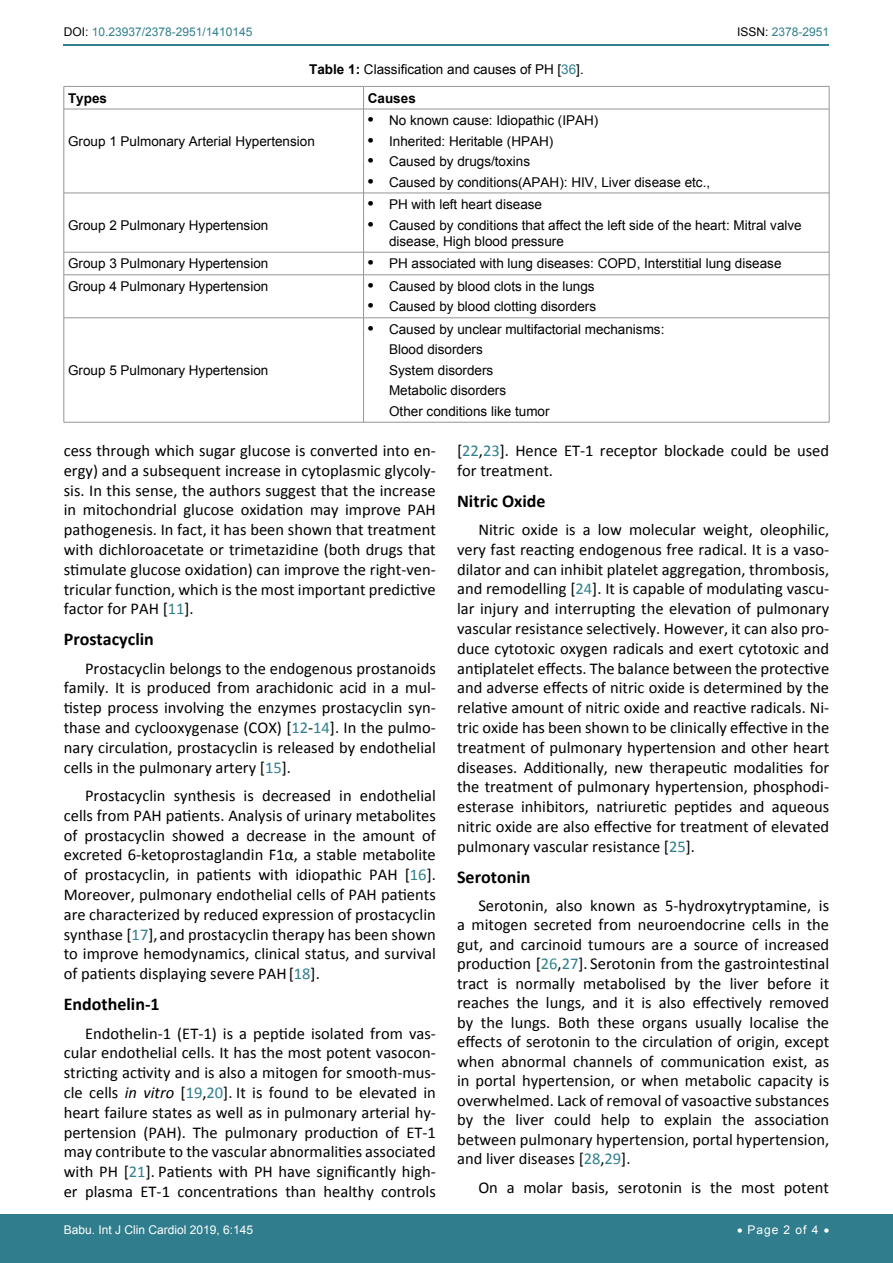
<style>
.page{position:relative;width:893px;height:1263px;background:#fff}
.page>*{position:absolute;margin:0;border:0;box-sizing:border-box;transform-origin:0 0}
.t1{font:700 18px "Calibri";color:#000}
.t2{font:16.5px/19.8px "Calibri";color:#000;text-align:justify}
.t3{font:13.5px/20.4px "Arial";color:#000}
.t4{font:700 13.5px "Arial";color:#000}
.t5{font:12px "Arial";color:#30808d}
.t6{font:12px "Arial";color:#fff}
.s1{color:#000}
.s2{font-weight:700}
.s3{color:#30808d}
.s4{font-weight:700;font-size:16.5px}
.s5{font-style:italic}
</style>
<div class="page">
<hr style="left:64px;top:44px;width:765px;height:2px;background:#30808d">
<div style="left:0;top:1215px;width:893px;height:48px;background:#307d8d"></div>
<hr style="left:64px;top:86px;width:300px;height:1px;background:#939598">
<svg style="left:64px;top:87px;width:1px;height:22px"></svg>
<hr style="left:364px;top:86px;width:465px;height:1px;background:#939598">
<svg style="left:363px;top:86px;width:1px;height:23px"></svg>
<svg style="left:829px;top:86px;width:1px;height:23px"></svg>
<hr style="left:64px;top:109px;width:300px;height:1px;background:#939598">
<hr style="left:64px;top:109px;width:1px;height:84px;background:#939598">
<hr style="left:364px;top:109px;width:465px;height:1px;background:#939598">
<hr style="left:363px;top:109px;width:1px;height:84px;background:#939598">
<hr style="left:829px;top:109px;width:1px;height:84px;background:#939598">
<hr style="left:64px;top:193px;width:300px;height:1px;background:#939598">
<hr style="left:64px;top:193px;width:1px;height:59px;background:#939598">
<hr style="left:364px;top:193px;width:465px;height:1px;background:#939598">
<hr style="left:363px;top:193px;width:1px;height:59px;background:#939598">
<hr style="left:829px;top:193px;width:1px;height:59px;background:#939598">
<hr style="left:64px;top:252px;width:300px;height:1px;background:#939598">
<svg style="left:64px;top:252px;width:1px;height:22px"></svg>
<hr style="left:364px;top:252px;width:465px;height:1px;background:#939598">
<svg style="left:363px;top:253px;width:1px;height:21px"></svg>
<svg style="left:829px;top:252px;width:1px;height:23px"></svg>
<hr style="left:64px;top:274px;width:300px;height:1px;background:#939598">
<hr style="left:64px;top:275px;width:1px;height:43px;background:#939598">
<hr style="left:364px;top:274px;width:465px;height:1px;background:#939598">
<hr style="left:363px;top:275px;width:1px;height:43px;background:#939598">
<hr style="left:829px;top:275px;width:1px;height:43px;background:#939598">
<hr style="left:64px;top:318px;width:300px;height:1px;background:#939598">
<hr style="left:64px;top:318px;width:1px;height:104px;background:#939598">
<hr style="left:364px;top:318px;width:465px;height:1px;background:#939598">
<hr style="left:363px;top:318px;width:1px;height:104px;background:#939598">
<hr style="left:829px;top:318px;width:1px;height:104px;background:#939598">
<hr style="left:64px;top:422px;width:300px;height:1px;background:#939598">
<hr style="left:364px;top:422px;width:465px;height:1px;background:#939598">
<p class="t5" style="left:64px;top:24px;width:190px"><span class="s1">DOI:</span> 10.23937/2378-2951/1410145</p>
<p class="t5" style="left:737px;top:24px;width:94px"><span class="s1">ISSN:</span> 2378-2951</p>
<p class="t3" style="left:309px;top:59px;width:276px"><span class="s2">Table 1:</span> Classification and causes of PH [<span class="s3">36</span>].</p>
<p class="t4" style="left:68px;top:89px;width:41px">Types</p>
<p class="t4" style="left:368px;top:89px;width:50px">Causes</p>
<p class="t3" style="left:68px;top:131px;width:248px">Group 1 Pulmonary Arterial Hypertension</p>
<p class="t3" style="left:368px;top:110px;width:232px"><span class="s4">•</span> No known cause: Idiopathic (IPAH)</p>
<p class="t3" style="left:368px;top:131px;width:187px"><span class="s4">•</span> Inherited: Heritable (HPAH)</p>
<p class="t3" style="left:368px;top:151px;width:164px"><span class="s4">•</span> Caused by drugs/toxins</p>
<p class="t3" style="left:368px;top:172px;width:344px"><span class="s4">•</span> Caused by conditions(APAH): HIV, Liver disease etc.,</p>
<p class="t3" style="left:68px;top:215px;width:202px">Group 2 Pulmonary Hypertension</p>
<p class="t3" style="left:368px;top:194px;width:176px"><span class="s4">•</span> PH with left heart disease</p>
<p class="t3" style="left:389px;top:217px;width:414px;line-height:16.2px;text-indent:-21px"><span class="s4">•</span> Caused by conditions that affect the left side of the heart: Mitral valve disease, High blood pressure</p>
<p class="t3" style="left:68px;top:254px;width:202px">Group 3 Pulmonary Hypertension</p>
<p class="t3" style="left:368px;top:254px;width:415px"><span class="s4">•</span> PH associated with lung diseases: COPD, Interstitial lung disease</p>
<p class="t3" style="left:68px;top:276px;width:202px">Group 4 Pulmonary Hypertension</p>
<p class="t3" style="left:368px;top:276px;width:228px"><span class="s4">•</span> Caused by blood clots in the lungs</p>
<p class="t3" style="left:368px;top:297px;width:230px"><span class="s4">•</span> Caused by blood clotting disorders</p>
<p class="t3" style="left:68px;top:360px;width:202px">Group 5 Pulmonary Hypertension</p>
<p class="t3" style="left:389px;top:319px;width:277px;text-indent:-21px"><span class="s4">•</span> Caused by unclear multifactorial mechanisms:<br>Blood disorders<br>System disorders<br>Metabolic disorders<br>Other conditions like tumor</p>
<p class="t2" style="left:64px;top:441px;width:374px">cess through which sugar glucose is converted into en&shy;ergy) and a subsequent increase in cytoplasmic glycoly&shy;sis. In this sense, the authors suggest that the increase in mitochondrial glucose oxidation may improve PAH pathogenesis. In fact, it has been shown that treatment with dichloroacetate or trimetazidine (both drugs that stimulate glucose oxidation) can improve the right-ven&shy;tricular function, which is the most important predictive factor for PAH [<span class="s3">11</span>].</p>
<p class="t1" style="left:64px;top:628px;width:92px">Prostacyclin</p>
<p class="t2" style="left:64px;top:658px;width:374px;text-indent:21px">Prostacyclin belongs to the endogenous prostanoids family. It is produced from arachidonic acid in a mul&shy;tistep process involving the enzymes prostacyclin syn&shy;thase and cyclooxygenase (COX) [<span class="s3">12</span>-<span class="s3">14</span>]. In the pulmo&shy;nary circulation, prostacyclin is released by endothelial cells in the pulmonary artery [<span class="s3">15</span>].</p>
<p class="t2" style="left:64px;top:786px;width:374px;text-indent:21px">Prostacyclin synthesis is decreased in endothelial cells from PAH patients. Analysis of urinary metabolites of prostacyclin showed a decrease in the amount of excreted 6-ketoprostaglandin F1α, a stable metabolite of prostacyclin, in patients with idiopathic PAH [<span class="s3">16</span>].<br>Moreover, pulmonary endothelial cells of PAH patients are characterized by reduced expression of prostacyclin synthase [<span class="s3">17</span>],and prostacyclin therapy has been shown to improve hemodynamics, clinical status, and survival of patients displaying severe PAH[<span class="s3">18</span>].</p>
<p class="t1" style="left:64px;top:993px;width:97px">Endothelin-1</p>
<p class="t2" style="left:64px;top:1023px;width:374px;text-indent:21px">Endothelin-1 (ET-1) is a peptide isolated from vas&shy;cular endothelial cells. It has the most potent vasocon&shy;stricting activity and is also a mitogen for smooth-mus&shy;cle cells <span class="s5">in vitro</span> [<span class="s3">19</span>,<span class="s3">20</span>]. It is found to be elevated in heart failure states as well as in pulmonary arterial hy&shy;pertension (PAH). The pulmonary production of ET-1 may contribute to the vascular abnormalities associated with PH [<span class="s3">21</span>]. Patients with PH have significantly high&shy;er plasma ET-1 concentrations than healthy controls</p>
<p class="t2" style="left:457px;top:441px;width:374px">[<span class="s3">22</span>,<span class="s3">23</span>]. Hence ET-1 receptor blockade could be used for treatment.</p>
<p class="t1" style="left:457px;top:489px;width:90px">Nitric Oxide</p>
<p class="t2" style="left:457px;top:520px;width:374px;text-indent:21px">Nitric oxide is a low molecular weight, oleophilic, very fast reacting endogenous free radical. It is a vaso&shy;dilator and can inhibit platelet aggregation, thrombosis, and remodelling [<span class="s3">24</span>]. It is capable of modulating vascu&shy;lar injury and interrupting the elevation of pulmonary vascular resistance selectively. However, it can also pro&shy;duce cytotoxic oxygen radicals and exert cytotoxic and antiplatelet effects. The balance between the protective and adverse effects of nitric oxide is determined by the relative amount of nitric oxide and reactive radicals. Ni&shy;tric oxide has been shown to be clinically effective in the treatment of pulmonary hypertension and other heart diseases. Additionally, new therapeutic modalities for the treatment of pulmonary hypertension, phosphodi&shy;esterase inhibitors, natriuretic peptides and aqueous nitric oxide are also effective for treatment of elevated pulmonary vascular resistance [<span class="s3">25</span>].</p>
<p class="t1" style="left:457px;top:865px;width:75px">Serotonin</p>
<p class="t2" style="left:457px;top:896px;width:374px;text-indent:21px">Serotonin, also known as 5-hydroxytryptamine, is a mitogen secreted from neuroendocrine cells in the gut, and carcinoid tumours are a source of increased production [<span class="s3">26</span>,<span class="s3">27</span>]. Serotonin from the gastrointestinal tract is normally metabolised by the liver before it reaches the lungs, and it is also effectively removed by the lungs. Both these organs usually localise the effects of serotonin to the circulation of origin, except when abnormal channels of communication exist, as in portal hypertension, or when metabolic capacity is overwhelmed. Lack of removal of vasoactive substances by the liver could help to explain the association between pulmonary hypertension, portal hypertension, and liver diseases [<span class="s3">28</span>,<span class="s3">29</span>].</p>
<p class="t2" style="left:478px;top:1177px;width:352px">On a molar basis, serotonin is the most potent</p>
<p class="t6" style="left:64px;top:1221px;width:191px">Babu. Int J Clin Cardiol 2019, 6:145</p>
<p class="t6" style="left:737px;top:1221px;width:94px">• Page 2 of 4 •</p>
</div>
